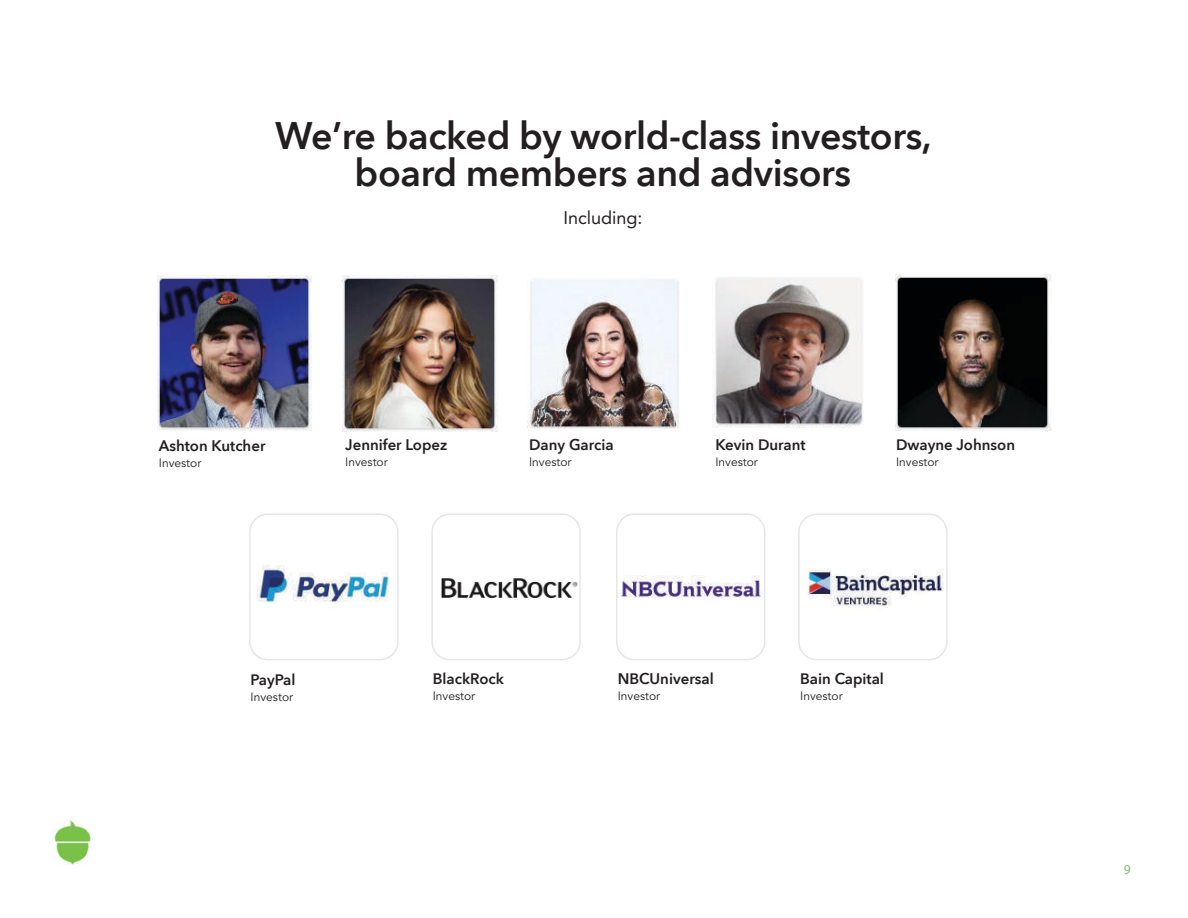
<style>
.page{position:relative;width:1188px;height:918px;background:#fff}
.page>*{position:absolute;margin:0;border:0;box-sizing:border-box;transform-origin:0 0}
.t1{font:600 37.5px/37.5px "Avenir Next";letter-spacing:-.01em;color:#231f20;text-align:center}
.t2{font:18px "Avenir LT Std";color:#231f20}
.t3{font:600 15px "Avenir Next";color:#231f20}
.t4{font:13.5px "Myriad Pro";color:#77c261}
.t5{font:12px "Avenir LT Std";color:#231f20}
</style>
<div class="page">
<img style="left:53px;top:820px;width:40px;height:45px">
<img style="left:257px;top:565px;width:132px;height:38px">
<img style="left:441px;top:578px;width:137px;height:20px">
<img style="left:619px;top:516px;width:143px;height:143px">
<img style="left:803px;top:569px;width:142px;height:85px">
<img style="left:157px;top:275px;width:155px;height:156px">
<img style="left:342px;top:276px;width:156px;height:156px">
<img style="left:527px;top:279px;width:152px;height:150px">
<img style="left:712px;top:277px;width:151px;height:150px">
<img style="left:896px;top:275px;width:155px;height:156px">
<div style="left:249px;top:513px;width:150px;height:147px;border:2px solid #c0bfc0;border-radius:18px"></div>
<div style="left:431px;top:513px;width:150px;height:147px;border:2px solid #c0bfc0;border-radius:18px"></div>
<div style="left:616px;top:513px;width:149px;height:147px;border:2px solid #c0bfc0;border-radius:18px"></div>
<div style="left:798px;top:513px;width:150px;height:147px;border:2px solid #c0bfc0;border-radius:18px"></div>
<h1 class="t1" style="left:275px;top:116px;width:658px">We’re backed by world-class investors, board members and advisors</h1>
<p class="t2" style="left:563px;top:207px;width:81px">Including:</p>
<p class="t3" style="left:159px;top:433px;width:108px">Ashton Kutcher</p>
<p class="t5" style="left:159px;top:456px;width:44px">Investor</p>
<p class="t3" style="left:345px;top:432px;width:104px">Jennifer Lopez</p>
<p class="t5" style="left:345px;top:455px;width:44px">Investor</p>
<p class="t3" style="left:529px;top:432px;width:86px">Dany Garcia</p>
<p class="t5" style="left:529px;top:455px;width:44px">Investor</p>
<p class="t3" style="left:715px;top:432px;width:92px">Kevin Durant</p>
<p class="t5" style="left:715px;top:455px;width:44px">Investor</p>
<p class="t3" style="left:896px;top:432px;width:121px">Dwayne Johnson</p>
<p class="t5" style="left:896px;top:455px;width:44px">Investor</p>
<p class="t3" style="left:251px;top:667px;width:46px">PayPal</p>
<p class="t5" style="left:251px;top:690px;width:44px">Investor</p>
<p class="t3" style="left:433px;top:666px;width:73px">BlackRock</p>
<p class="t5" style="left:433px;top:689px;width:44px">Investor</p>
<p class="t3" style="left:618px;top:666px;width:97px">NBCUniversal</p>
<p class="t5" style="left:618px;top:689px;width:44px">Investor</p>
<p class="t3" style="left:800px;top:666px;width:85px">Bain Capital</p>
<p class="t5" style="left:800px;top:689px;width:44px">Investor</p>
<p class="t4" style="left:1124px;top:861px;width:8px">9</p>
</div>
